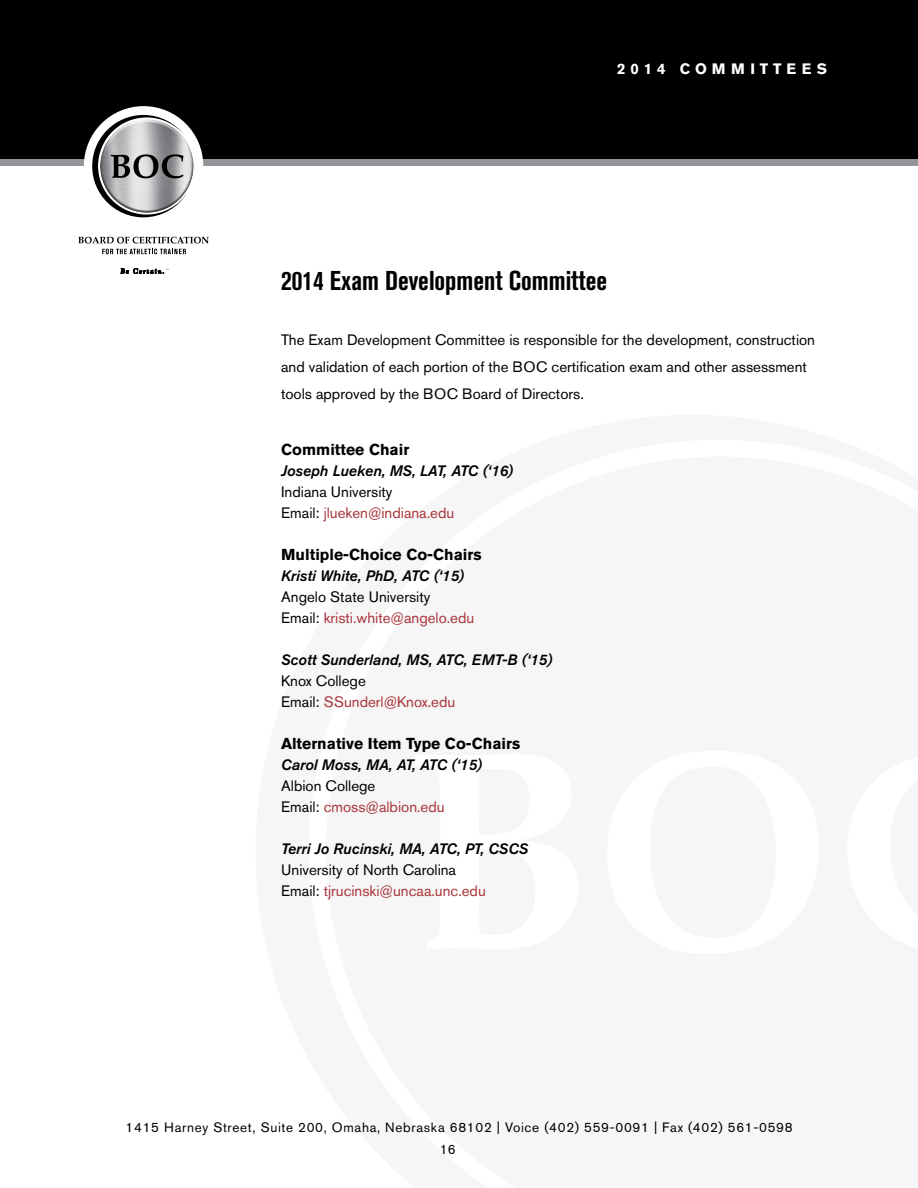
<style>
.page{position:relative;width:918px;height:1188px;background:#fff}
.page>*{position:absolute;margin:0;border:0;box-sizing:border-box;transform-origin:0 0}
.t1{font:700 condensed 27px "Akzidenz Grotesk BE";color:#000}
.t2{font:700 15.75px "Akzidenz Grotesk BE";color:#000}
.t3{font:15px/21px "Akzidenz Grotesk BE";color:#000}
.t4{font:italic 500 15px "Akzidenz Grotesk BE";color:#000}
.t5{font:700 15px "Akzidenz Grotesk BE";letter-spacing:.325em;color:#fff}
.t6{font:13.5px/21.5px "Akzidenz Grotesk BE";letter-spacing:.05em;color:#000}
.s1{color:#a93439}
</style>
<div class="page">
<div style="left:0;top:0;width:918px;height:162px;background:#000"></div>
<div style="left:0;top:159px;width:918px;height:7px;background:#939598"></div>
<div style="left:84px;top:106px;width:119px;height:119px;background:#fff;border-radius:50%"></div>
<img style="left:188px;top:126px;width:5px;height:62px">
<svg style="left:92px;top:115px;width:96px;height:102px"></svg>
<img style="left:111px;top:155px;width:19px;height:23px">
<img style="left:133px;top:154px;width:25px;height:24px">
<img style="left:162px;top:154px;width:22px;height:24px">
<svg style="left:78px;top:237px;width:131px;height:6px"></svg>
<svg style="left:121px;top:268px;width:47px;height:6px"></svg>
<svg style="left:102px;top:249px;width:84px;height:5px"></svg>
<p class="t5" style="left:617px;top:60px;width:212px">2014 COMMITTEES</p>
<h1 class="t1" style="left:281px;top:265px;width:328px">2014 Exam Development Committee</h1>
<p class="t3" style="left:281px;top:326px;width:536px;line-height:27px">The Exam Development Committee is responsible for the development, construction and validation of each portion of the BOC certification exam and other assessment tools approved by the BOC Board of Directors.</p>
<p class="t2" style="left:281px;top:440px;width:130px">Committee Chair</p>
<p class="t4" style="left:281px;top:462px;width:233px">Joseph Lueken, MS, LAT, ATC (‘16)</p>
<p class="t3" style="left:281px;top:481px;width:175px">Indiana University<br>Email: <span class="s1">jlueken@indiana.edu</span></p>
<p class="t2" style="left:281px;top:545px;width:202px">Multiple-Choice Co-Chairs</p>
<p class="t4" style="left:281px;top:567px;width:184px">Kristi White, PhD, ATC (‘15)</p>
<p class="t3" style="left:281px;top:586px;width:195px">Angelo State University<br>Email: <span class="s1">kristi.white@angelo.edu</span></p>
<p class="t4" style="left:281px;top:651px;width:273px">Scott Sunderland, MS, ATC, EMT-B (‘15)</p>
<p class="t3" style="left:281px;top:670px;width:176px">Knox College<br>Email: <span class="s1">SSunderl@Knox.edu</span></p>
<p class="t2" style="left:281px;top:734px;width:241px">Alternative Item Type Co-Chairs</p>
<p class="t4" style="left:281px;top:756px;width:202px">Carol Moss, MA, AT, ATC (‘15)</p>
<p class="t3" style="left:281px;top:775px;width:165px">Albion College<br>Email: <span class="s1">cmoss@albion.edu</span></p>
<p class="t4" style="left:281px;top:840px;width:248px">Terri Jo Rucinski, MA, ATC, PT, CSCS</p>
<p class="t3" style="left:281px;top:859px;width:206px">University of North Carolina<br>Email: <span class="s1">tjrucinski@uncaa.unc.edu</span></p>
<p class="t6" style="left:440px;top:1117px;width:354px;text-indent:-314px">1415 Harney Street, Suite 200, Omaha, Nebraska 68102 | Voice (402) 559-0091 | Fax (402) 561-0598<br>16</p>
</div>
